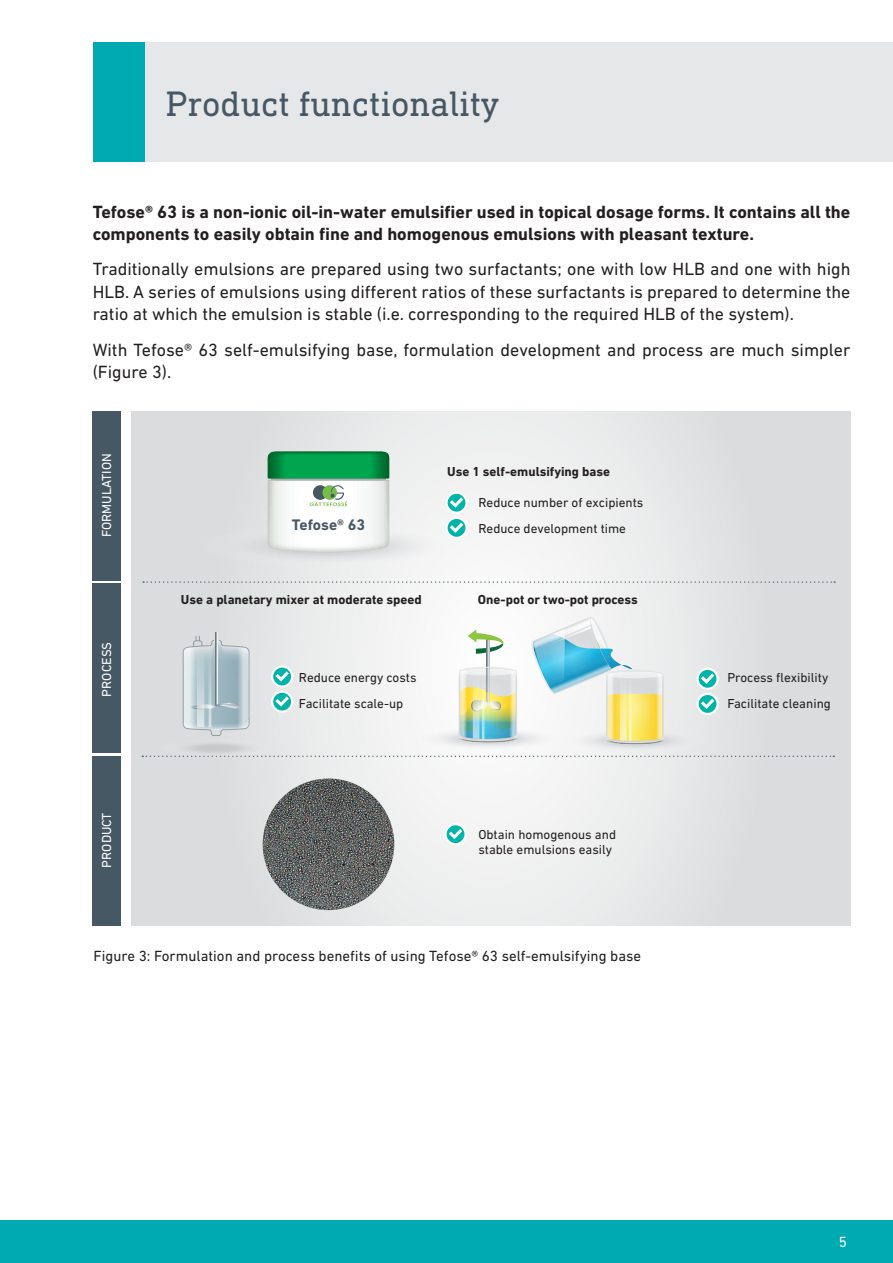
<style>
.page{position:relative;width:893px;height:1263px;background:#fff}
.page>*{position:absolute;margin:0;border:0;box-sizing:border-box;transform-origin:0 0}
.titre-page{font:36px "DIN Next Slab Pro";color:#475865}
.t1{font:18px/22.5px "DIN Next LT Pro";color:#231f20;text-align:justify}
.t2{font:700 18px/22.5px "DIN Next LT Pro";color:#231f20}
.t3{font:700 15.6px "DIN Next LT Pro";color:#475865}
.t4{font:15px "DIN Next LT Pro";color:#231f20}
.t5{font:15px "DIN Next LT Pro";color:#fff}
.t6{font:13.2px/26.4px "DIN Next LT Pro";color:#231f20}
.t7{font:700 13.2px "DIN Next LT Pro";color:#231f20}
.t8{font:13.2px "DIN Next LT Pro";color:#fff}
</style>
<div class="page">
<svg style="left:131px;top:411px;width:719px;height:514px"></svg>
<div style="left:93px;top:411px;width:28px;height:169px;background:#475865"></div>
<div style="left:93px;top:584px;width:28px;height:169px;background:#475865"></div>
<div style="left:93px;top:756px;width:28px;height:169px;background:#475865"></div>
<img style="left:263px;top:778px;width:131px;height:132px;border-radius:66px">
<svg style="left:136px;top:617px;width:698px;height:146px"></svg>
<svg style="left:209px;top:649px;width:2px;height:78px"></svg>
<svg style="left:143px;top:451px;width:692px;height:132px"></svg>
<svg style="left:446px;top:824px;width:19px;height:20px"></svg>
<div style="left:444px;top:823px;width:23px;height:22px;border:2px solid #fff;border-radius:50%"></div>
<svg style="left:449px;top:829px;width:13px;height:10px"></svg>
<div style="left:0;top:1220px;width:893px;height:43px;background:#00aab3"></div>
<div style="left:145px;top:43px;width:748px;height:119px;background:#e6e7e9"></div>
<div style="left:94px;top:43px;width:51px;height:119px;background:#00aab3"></div>
<p class="titre-page" style="left:166px;top:83px;width:335px">Product functionality</p>
<p class="t2" style="left:93px;top:200px;width:759px">Tefose® 63 is a non-ionic oil-in-water emulsifier used in topical dosage forms. It contains all the components to easily obtain fine and homogenous emulsions with pleasant texture.</p>
<p class="t1" style="left:93px;top:258px;width:759px">Traditionally emulsions are prepared using two surfactants; one with low HLB and one with high HLB. A series of emulsions using different ratios of these surfactants is prepared to determine the ratio at which the emulsion is stable (i.e. corresponding to the required HLB of the system).</p>
<p class="t1" style="left:93px;top:338px;width:759px">With Tefose® 63 self-emulsifying base, formulation development and process are much simpler (Figure 3).</p>
<p class="t8" style="left:99px;top:537px;width:85px;rotate:-90deg">FORMULATION</p>
<p class="t8" style="left:99px;top:696px;width:56px;rotate:-90deg">PROCESS</p>
<p class="t8" style="left:99px;top:868px;width:57px;rotate:-90deg">PRODUCT</p>
<p class="t3" style="left:292px;top:515px;width:75px">Tefose® 63</p>
<p class="t7" style="left:181px;top:592px;width:242px">Use a planetary mixer at moderate speed</p>
<p class="t7" style="left:447px;top:463px;width:164px">Use 1 self-emulsifying base</p>
<p class="t6" style="left:479px;top:489px;width:166px">Reduce number of excipients<br>Reduce development time</p>
<p class="t7" style="left:478px;top:592px;width:161px">One-pot or two-pot process</p>
<p class="t6" style="left:299px;top:664px;width:119px">Reduce energy costs<br>Facilitate scale-up</p>
<p class="t6" style="left:727px;top:664px;width:105px">Process flexibility<br>Facilitate cleaning</p>
<p class="t6" style="left:478px;top:826px;width:139px;line-height:15.9px">Obtain homogenous and stable emulsions easily</p>
<p class="t4" style="left:94px;top:947px;width:549px">Figure 3: Formulation and process benefits of using Tefose® 63 self-emulsifying base</p>
<p class="t5" style="left:839px;top:1233px;width:10px">5</p>
</div>
